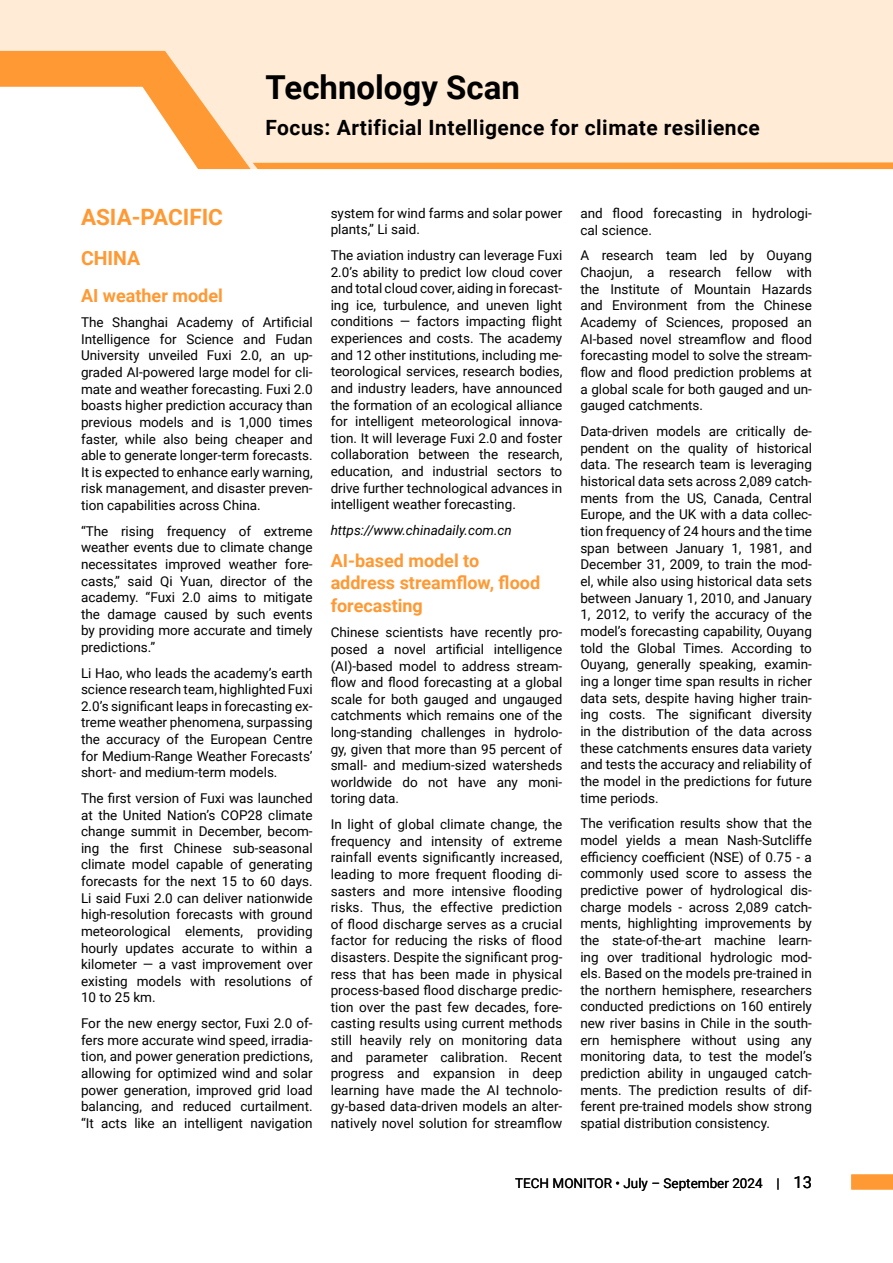
<style>
.page{position:relative;width:893px;height:1263px;background:#fff}
.page>*{position:absolute;margin:0;border:0;box-sizing:border-box;transform-origin:0 0}
.t1{font:700 33px "Roboto";color:#000}
.t2{font:700 22.5px "Roboto";color:#f93}
.t3{font:700 21px "Roboto";letter-spacing:.025em;color:#000}
.t4{font:700 19.5px "Roboto";color:#f93}
.t5{font:700 18px/22.6px "Roboto";color:#f93}
.t6{font:13.5px/16.6px "Roboto";color:#000;text-align:justify}
.t7{font:italic 13.5px "Roboto";color:#000}
.s1{font-size:16.5px}
</style>
<div class="page">
<div style="left:0;top:0;width:893px;height:51px;background:#ffebd6"></div>
<svg style="left:0;top:51px;width:893px;height:118px;background:#ffe2c4"></svg>
<div style="left:851px;top:1174px;width:42px;height:15px;background:#f93"></div>
<h1 class="t1" style="left:266px;top:64px;width:256px">Technology Scan</h1>
<h3 class="t3" style="left:266px;top:112px;width:496px">Focus: Artificial Intelligence for climate resilience</h3>
<h2 class="t2" style="left:81px;top:201px;width:143px">ASIA-PACIFIC</h2>
<h3 class="t4" style="left:81px;top:245px;width:61px">CHINA</h3>
<h3 class="t5" style="left:81px;top:283px;width:143px">AI weather model</h3>
<p class="t6" style="left:81px;top:314px;width:233px">The Shanghai Academy of Artificial Intelligence for Science and Fudan University unveiled Fuxi 2.0, an up&shy;graded AI-powered large model for cli&shy;mate and weather forecasting. Fuxi 2.0 boasts higher prediction accuracy than previous models and is 1,000 times faster, while also being cheaper and able to generate longer-term forecasts.<br>It is expected to enhance early warning, risk management, and disaster preven&shy;tion capabilities across China.</p>
<p class="t6" style="left:81px;top:522px;width:233px">“The rising frequency of extreme weather events due to climate change necessitates improved weather fore&shy;casts,” said Qi Yuan, director of the academy. “Fuxi 2.0 aims to mitigate the damage caused by such events by providing more accurate and timely predictions.”</p>
<p class="t6" style="left:81px;top:664px;width:233px">Li Hao, who leads the academy’s earth science research team, highlighted Fuxi 2.0’s significant leaps in forecasting ex&shy;treme weather phenomena, surpassing the accuracy of the European Centre for Medium-Range Weather Forecasts’ short- and medium-term models.</p>
<p class="t6" style="left:81px;top:789px;width:233px">The first version of Fuxi was launched at the United Nation’s COP28 climate change summit in December, becom&shy;ing the first Chinese sub-seasonal climate model capable of generating forecasts for the next 15 to 60 days.<br>Li said Fuxi 2.0 can deliver nationwide high-resolution forecasts with ground meteorological elements, providing hourly updates accurate to within a kilometer — a vast improvement over existing models with resolutions of 10 to 25 km.</p>
<p class="t6" style="left:81px;top:1014px;width:233px">For the new energy sector, Fuxi 2.0 of&shy;fers more accurate wind speed, irradia&shy;tion, and power generation predictions, allowing for optimized wind and solar power generation, improved grid load balancing, and reduced curtailment. “It acts like an intelligent navigation</p>
<p class="t6" style="left:331px;top:204px;width:233px">system for wind farms and solar power plants,” Li said.</p>
<p class="t6" style="left:331px;top:246px;width:233px">The aviation industry can leverage Fuxi 2.0’s ability to predict low cloud cover and total cloud cover, aiding in forecast&shy;ing ice, turbulence, and uneven light conditions — factors impacting flight experiences and costs. The academy and 12 other institutions, including me&shy;teorological services, research bodies, and industry leaders, have announced the formation of an ecological alliance for intelligent meteorological innova&shy;tion. It will leverage Fuxi 2.0 and foster collaboration between the research, education, and industrial sectors to drive further technological advances in intelligent weather forecasting.</p>
<p class="t7" style="left:331px;top:520px;width:183px">https://www.chinadaily.com.cn</p>
<h3 class="t5" style="left:331px;top:548px;width:211px">AI-based model to address streamflow, flood forecasting</h3>
<p class="t6" style="left:331px;top:624px;width:233px">Chinese scientists have recently pro&shy;posed a novel artificial intelligence (AI)-based model to address stream&shy;flow and flood forecasting at a global scale for both gauged and ungauged catchments which remains one of the long-standing challenges in hydrolo&shy;gy, given that more than 95 percent of small- and medium-sized watersheds worldwide do not have any moni&shy;toring data.</p>
<p class="t6" style="left:331px;top:815px;width:233px">In light of global climate change, the frequency and intensity of extreme rainfall events significantly increased, leading to more frequent flooding di&shy;sasters and more intensive flooding risks. Thus, the effective prediction of flood discharge serves as a crucial factor for reducing the risks of flood disasters. Despite the significant prog&shy;ress that has been made in physical process-based flood discharge predic&shy;tion over the past few decades, fore&shy;casting results using current methods still heavily rely on monitoring data and parameter calibration. Recent progress and expansion in deep learning have made the AI technolo&shy;gy-based data-driven models an alter&shy;natively novel solution for streamflow</p>
<p class="t6" style="left:580px;top:204px;width:233px">and flood forecasting in hydrologi&shy;cal science.</p>
<p class="t6" style="left:580px;top:247px;width:233px">A research team led by Ouyang Chaojun, a research fellow with the Institute of Mountain Hazards and Environment from the Chinese Academy of Sciences, proposed an AI-based novel streamflow and flood forecasting model to solve the stream&shy;flow and flood prediction problems at a global scale for both gauged and un&shy;gauged catchments.</p>
<p class="t6" style="left:580px;top:422px;width:233px">Data-driven models are critically de&shy;pendent on the quality of historical data. The research team is leveraging historical data sets across 2,089 catch&shy;ments from the US, Canada, Central Europe, and the UK with a data collec&shy;tion frequency of 24 hours and the time span between January 1, 1981, and December 31, 2009, to train the mod&shy;el, while also using historical data sets between January 1, 2010, and January 1, 2012, to verify the accuracy of the model’s forecasting capability, Ouyang told the Global Times. According to Ouyang, generally speaking, examin&shy;ing a longer time span results in richer data sets, despite having higher train&shy;ing costs. The significant diversity in the distribution of the data across these catchments ensures data variety and tests the accuracy and reliability of the model in the predictions for future time periods.</p>
<p class="t6" style="left:580px;top:814px;width:233px">The verification results show that the model yields a mean Nash-Sutcliffe efficiency coefficient (NSE) of 0.75 - a commonly used score to assess the predictive power of hydrological dis&shy;charge models - across 2,089 catch&shy;ments, highlighting improvements by the state-of-the-art machine learn&shy;ing over traditional hydrologic mod&shy;els. Based on the models pre-trained in the northern hemisphere, researchers conducted predictions on 160 entirely new river basins in Chile in the south&shy;ern hemisphere without using any monitoring data, to test the model’s prediction ability in ungauged catch&shy;ments. The prediction results of dif&shy;ferent pre-trained models show strong spatial distribution consistency.</p>
<p class="t6" style="left:515px;top:1174px;width:298px">TECH MONITOR • July – September 2024 | <span class="s1">13</span></p>
</div>
